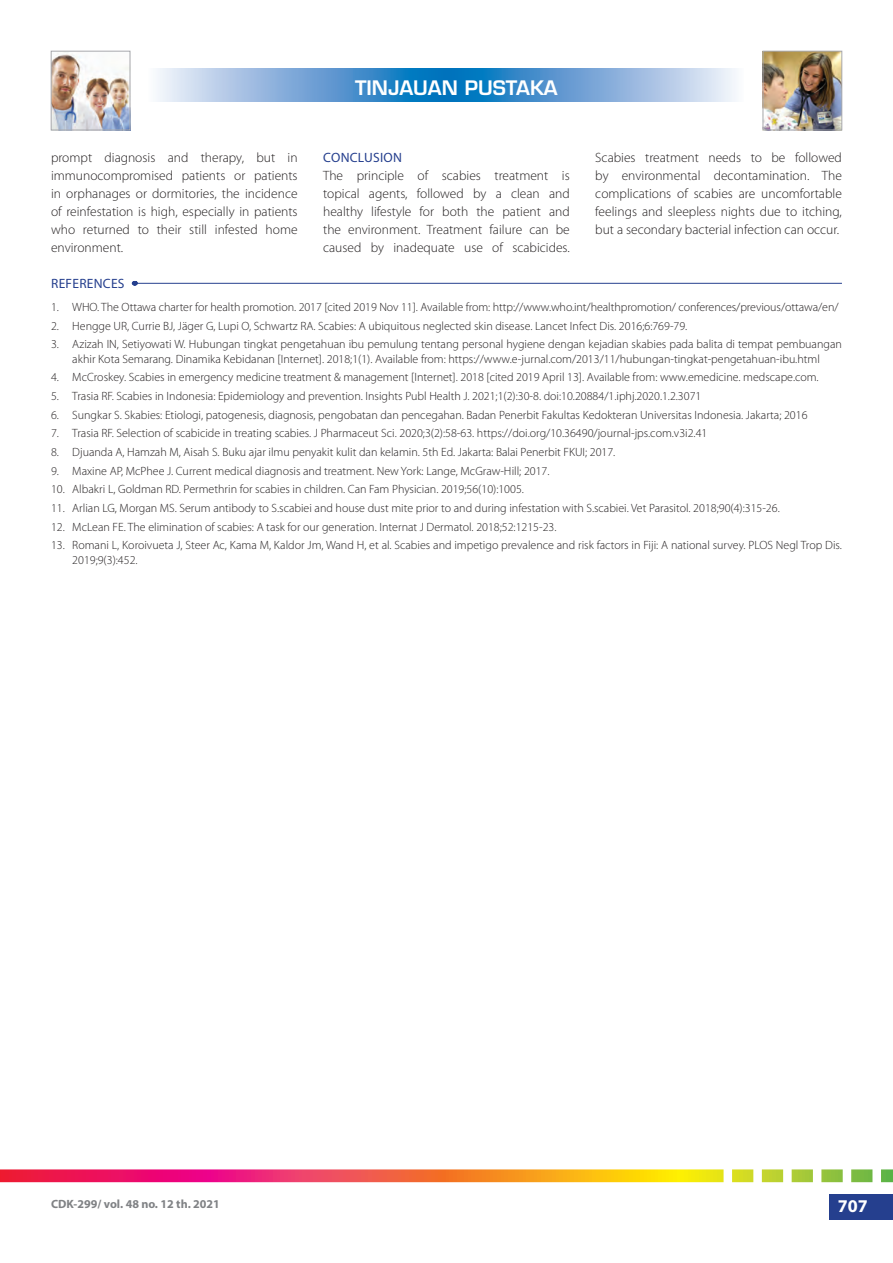
<style>
.page{position:relative;width:893px;height:1263px;background:#fff}
.page>*{position:absolute;margin:0;border:0;box-sizing:border-box;transform-origin:0 0}
.t1{font:600 19.5px "Eurostile LT Std";color:#fff}
.t2{font:700 18px "Myriad Pro";color:#fff}
.MP_default{font:300 13.5px/18px "Myriad Pro";color:#231f20;text-align:justify}
.MP_H1___color{font:13.5px "Myriad Pro";letter-spacing:.02em;color:#253f8e}
.MP_lampiran_referens{font:13.5px "Myriad Pro";letter-spacing:.02em;color:#253f8e}
.t3{font:300 12px/14.4px "Myriad Pro";color:#231f20;text-align:center}
.t4{font:700 12px "Myriad Pro";color:#808285}
</style>
<div class="page">
<div style="left:829px;top:1194px;width:64px;height:26px;background:#253f8e"></div>
<svg style="left:0;top:1169px;width:893px;height:13px;background:#e87c50"></svg>
<img style="left:53px;top:53px;width:75px;height:75px">
<div style="left:51px;top:51px;width:79px;height:79px;border:1px solid #a8a9ad"></div>
<img style="left:765px;top:53px;width:75px;height:75px">
<div style="left:763px;top:51px;width:79px;height:79px;border:1px solid #a8a9ad"></div>
<svg style="left:157px;top:68px;width:289px;height:34px;background:#73a9d8"></svg>
<svg style="left:446px;top:68px;width:290px;height:34px;background:#73a9d7"></svg>
<hr style="left:132px;top:283px;width:710px;height:1px;background:#253f8e">
<h1 class="t1" style="left:355px;top:76px;width:204px">TINJAUAN PUSTAKA</h1>
<p class="MP_default" style="left:51px;top:149px;width:248px">prompt diagnosis and therapy, but in immunocompromised patients or patients in orphanages or dormitories, the incidence of reinfestation is high, especially in patients who returned to their still infested home environment.</p>
<p class="MP_H1___color" style="left:323px;top:149px;width:80px">CONCLUSION</p>
<p class="MP_default" style="left:323px;top:167px;width:248px">The principle of scabies treatment is topical agents, followed by a clean and healthy lifestyle for both the patient and the environment. Treatment failure can be caused by inadequate use of scabicides.</p>
<p class="MP_default" style="left:595px;top:149px;width:248px">Scabies treatment needs to be followed by environmental decontamination. The complications of scabies are uncomfortable feelings and sleepless nights due to itching, but a secondary bacterial infection can occur.</p>
<p class="MP_lampiran_referens" style="left:51px;top:275px;width:75px">REFERENCES</p>
<p class="t3" style="left:51px;top:300px;width:789px">1. WHO. The Ottawa charter for health promotion. 2017 [cited 2019 Nov 11]. Available from: http://www.who.int/healthpromotion/ conferences/previous/ottawa/en/</p>
<p class="t3" style="left:51px;top:319px;width:638px">2. Hengge UR, Currie BJ, Jäger G, Lupi O, Schwartz RA. Scabies: A ubiquitous neglected skin disease. Lancet Infect Dis. 2016;6:769-79.</p>
<p class="t3" style="left:51px;top:337px;width:792px">3. Azizah IN, Setiyowati W. Hubungan tingkat pengetahuan ibu pemulung tentang personal hygiene dengan kejadian skabies pada balita di tempat pembuangan akhir Kota Semarang. Dinamika Kebidanan [Internet]. 2018;1(1). Available from: https://www.e-jurnal.com/2013/11/hubungan-tingkat-pengetahuan-ibu.html</p>
<p class="t3" style="left:51px;top:370px;width:769px">4. McCroskey. Scabies in emergency medicine treatment &amp; management [Internet]. 2018 [cited 2019 April 13]. Available from: www.emedicine. medscape.com.</p>
<p class="t3" style="left:51px;top:389px;width:652px">5. Trasia RF. Scabies in Indonesia: Epidemiology and prevention. Insights Publ Health J. 2021;1(2):30-8. doi:10.20884/1.iphj.2020.1.2.3071</p>
<p class="t3" style="left:51px;top:408px;width:758px">6. Sungkar S. Skabies: Etiologi, patogenesis, diagnosis, pengobatan dan pencegahan. Badan Penerbit Fakultas Kedokteran Universitas Indonesia. Jakarta; 2016</p>
<p class="t3" style="left:51px;top:426px;width:658px">7. Trasia RF. Selection of scabicide in treating scabies. J Pharmaceut Sci. 2020;3(2):58-63. https://doi.org/10.36490/journal-jps.com.v3i2.41</p>
<p class="t3" style="left:51px;top:445px;width:566px">8. Djuanda A, Hamzah M, Aisah S. Buku ajar ilmu penyakit kulit dan kelamin. 5th Ed. Jakarta: Balai Penerbit FKUI; 2017.</p>
<p class="t3" style="left:51px;top:464px;width:500px">9. Maxine AP, McPhee J. Current medical diagnosis and treatment. New York: Lange, McGraw-Hill; 2017.</p>
<p class="t3" style="left:51px;top:482px;width:474px">10. Albakri L, Goldman RD. Permethrin for scabies in children. Can Fam Physician. 2019;56(10):1005.</p>
<p class="t3" style="left:51px;top:501px;width:730px">11. Arlian LG, Morgan MS. Serum antibody to S.scabiei and house dust mite prior to and during infestation with S.scabiei. Vet Parasitol. 2018;90(4):315-26.</p>
<p class="t3" style="left:51px;top:519px;width:507px">12. McLean FE. The elimination of scabies: A task for our generation. Internat J Dermatol. 2018;52:1215-23.</p>
<p class="t3" style="left:72px;top:538px;width:771px;text-align:left;text-indent:-21px">13. Romani L, Koroivueta J, Steer Ac, Kama M, Kaldor Jm, Wand H, et al. Scabies and impetigo prevalence and risk factors in Fiji: A national survey. PLOS Negl Trop Dis.<br>2019;9(3):452.</p>
<p class="t4" style="left:51px;top:1196px;width:170px">CDK-299/ vol. 48 no. 12 th. 2021</p>
<h2 class="t2" style="left:838px;top:1194px;width:31px">707</h2>
</div>
